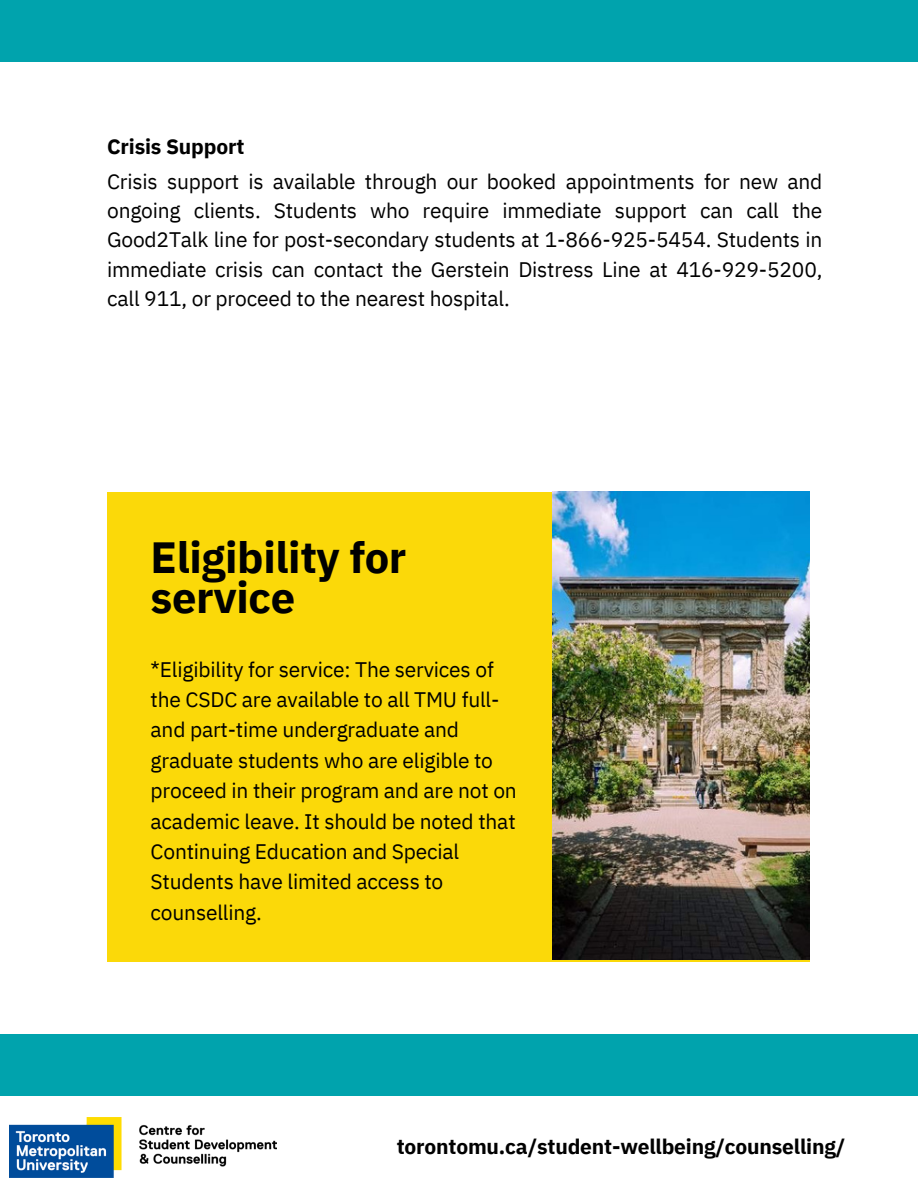
<style>
.page{position:relative;width:918px;height:1188px;background:#fff}
.page>*{position:absolute;margin:0;border:0;box-sizing:border-box;transform-origin:0 0}
.t1{font:700 43.65px/39.3px "IBM Plex Sans";letter-spacing:-.01em;color:#000}
.t2{font:21px/30.3px "IBM Plex Sans";letter-spacing:-.01em;color:#000}
.t3{font:700 21px "IBM Plex Sans";letter-spacing:-.01em;color:#000}
</style>
<div class="page">
<div style="left:107px;top:492px;width:703px;height:469px;background:#fbd909"></div>
<img style="left:553px;top:492px;width:256px;height:468px">
<div style="left:0;top:1035px;width:918px;height:61px;background:#00a3ad"></div>
<div style="left:0;top:0;width:918px;height:62px;background:#00a3ad"></div>
<img style="left:10px;top:1117px;width:267px;height:61px">
<p class="t3" style="left:107px;top:133px;width:139px">Crisis Support</p>
<p class="t2" style="left:107px;top:166px;width:717px;line-height:29.2px;text-align:justify">Crisis support is available through our booked appointments for new and ongoing clients. Students who require immediate support can call the Good2Talk line for post-secondary students at 1-866-925-5454. Students in immediate crisis can contact the Gerstein Distress Line at 416-929-5200, call 911, or proceed to the nearest hospital.</p>
<h1 class="t1" style="left:151px;top:537px;width:257px">Eligibility for service</h1>
<p class="t2" style="left:151px;top:654px;width:368px">*Eligibility for service: The services of the CSDC are available to all TMU full&shy;and part-time undergraduate and graduate students who are eligible to proceed in their program and are not on academic leave. It should be noted that Continuing Education and Special Students have limited access to counselling.</p>
<h2 class="t3" style="left:397px;top:1133px;width:450px">torontomu.ca/student-wellbeing/counselling/</h2>
</div>
